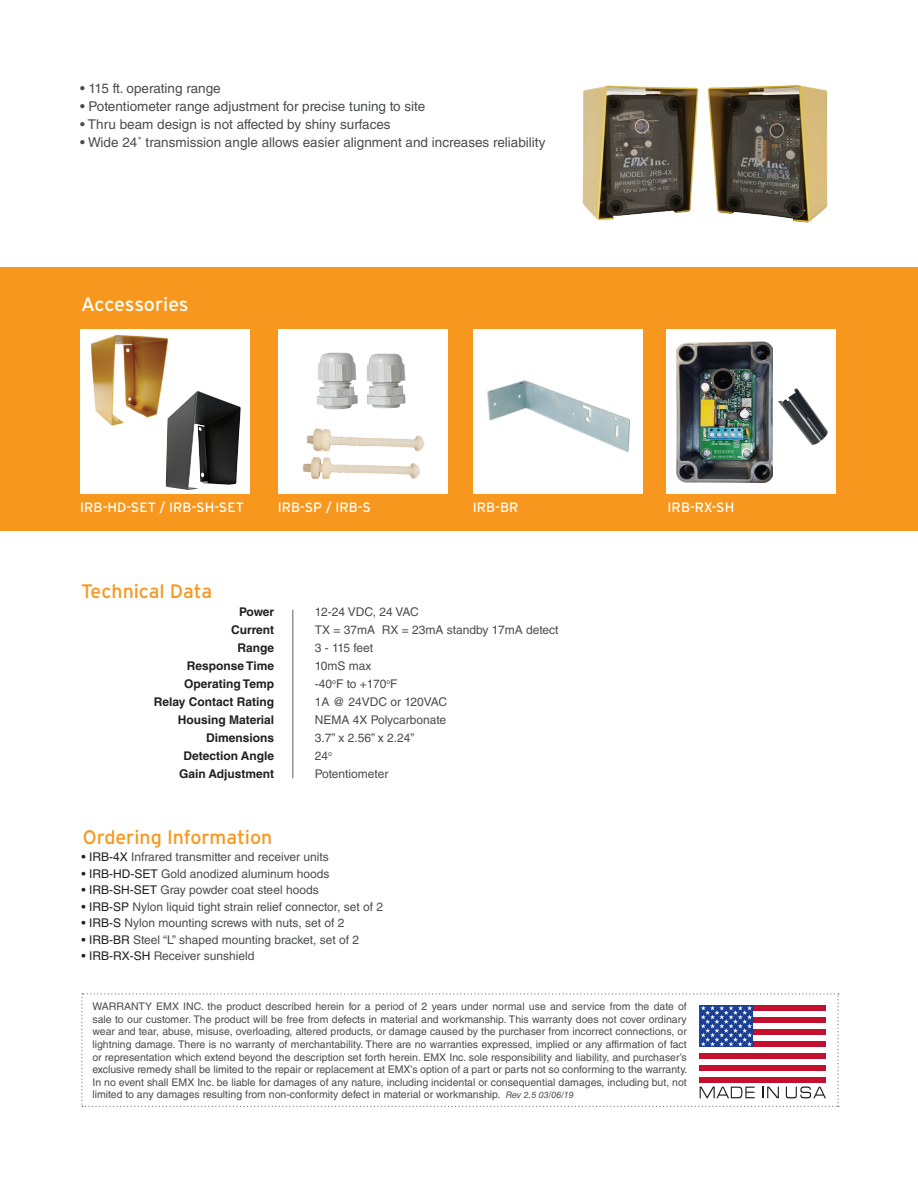
<style>
.page{position:relative;width:918px;height:1188px;background:#fff}
.page>*{position:absolute;margin:0;border:0;box-sizing:border-box;transform-origin:0 0}
.t1{font:19.5px "Interstate";color:#f7971d}
.t2{font:19.5px "Interstate";letter-spacing:-.01em;color:#fff}
.t3{font:13.5px "Helvetica LT Std";color:#4b4c4d}
.t4{font:13.5px "Interstate";color:#fff}
.t5{font:12px/18px "Helvetica LT Std";color:#4b4c4d}
.t6{font:700 12px/18px "Helvetica LT Std";color:#231f20;text-align:right}
.t7{font:10.5px/12.6px "Helvetica LT Std";color:#4b4c4d;text-align:justify}
.s1{color:#231f20}
.s2{font-style:italic;font-size:9px}
</style>
<div class="page">
<div style="left:0;top:267px;width:918px;height:264px;background:#f7971d"></div>
<svg style="left:81px;top:993px;width:758px;height:114px"></svg>
<img style="left:582px;top:85px;width:246px;height:138px">
<hr style="left:293px;top:610px;width:1px;height:168px;background:#5f5f62">
<div style="left:278px;top:330px;width:170px;height:164px;background:#fff"></div>
<div style="left:80px;top:329px;width:170px;height:165px;background:#fff"></div>
<img style="left:90px;top:335px;width:79px;height:91px">
<img style="left:473px;top:329px;width:170px;height:165px">
<div style="left:667px;top:329px;width:169px;height:165px;background:#fff"></div>
<img style="left:676px;top:341px;width:96px;height:141px">
<img style="left:166px;top:391px;width:75px;height:99px">
<img style="left:316px;top:352px;width:90px;height:58px">
<img style="left:302px;top:428px;width:123px;height:51px">
<img style="left:778px;top:388px;width:50px;height:57px">
<p class="t3" style="left:80px;top:80px;width:142px">• 115 ft. operating range</p>
<p class="t3" style="left:80px;top:98px;width:347px">• Potentiometer range adjustment for precise tuning to site</p>
<p class="t3" style="left:80px;top:116px;width:312px">• Thru beam design is not affected by shiny surfaces</p>
<p class="t3" style="left:80px;top:134px;width:467px">• Wide 24˚ transmission angle allows easier alignment and increases reliability</p>
<h1 class="t2" style="left:81px;top:293px;width:109px">Accessories</h1>
<p class="t4" style="left:80px;top:500px;width:165px">IRB-HD-SET / IRB-SH-SET</p>
<p class="t4" style="left:278px;top:500px;width:95px">IRB-SP / IRB-S</p>
<p class="t4" style="left:473px;top:500px;width:47px">IRB-BR</p>
<p class="t4" style="left:668px;top:500px;width:68px">IRB-RX-SH</p>
<h1 class="t1" style="left:81px;top:580px;width:133px">Technical Data</h1>
<p class="t6" style="left:154px;top:603px;width:122px">Power<br>Current<br>Range<br>Response Time<br>Operating Temp<br>Relay Contact Rating<br>Housing Material<br>Dimensions<br>Detection Angle<br>Gain Adjustment</p>
<p class="t5" style="left:315px;top:603px;width:245px">12-24 VDC, 24 VAC<br>TX = 37mA RX = 23mA standby 17mA detect<br>3 - 115 feet<br>10mS max<br>-40<sup>o</sup>F to +170<sup>o</sup>F<br>1A @ 24VDC or 120VAC<br>NEMA 4X Polycarbonate<br>3.7” x 2.56” x 2.24”<br>24<sup>o<br></sup>Potentiometer</p>
<h1 class="t1" style="left:83px;top:826px;width:191px">Ordering Information</h1>
<p class="t5" style="left:82px;top:848px;width:249px"><span class="s1">• IRB-4X</span> Infrared transmitter and receiver units</p>
<p class="t5" style="left:82px;top:865px;width:249px"><span class="s1">• IRB-HD-SET</span> Gold anodized aluminum hoods</p>
<p class="t5" style="left:82px;top:881px;width:239px"><span class="s1">• IRB-SH-SET</span> Gray powder coat steel hoods</p>
<p class="t5" style="left:82px;top:898px;width:303px"><span class="s1">• IRB-SP</span> Nylon liquid tight strain relief connector, set of 2</p>
<p class="t5" style="left:82px;top:914px;width:264px"><span class="s1">• IRB-S</span> Nylon mounting screws with nuts, set of 2</p>
<p class="t5" style="left:82px;top:931px;width:279px"><span class="s1">• IRB-BR</span> Steel “L” shaped mounting bracket, set of 2</p>
<p class="t5" style="left:82px;top:947px;width:175px"><span class="s1">• IRB-RX-SH</span> Receiver sunshield</p>
<p class="t7" style="left:92px;top:1000px;width:597px">WARRANTY EMX INC. the product described herein for a period of 2 years under normal use and service from the date of sale to our customer. The product will be free from defects in material and workmanship. This warranty does not cover ordinary wear and tear, abuse, misuse, overloading, altered products, or damage caused by the purchaser from incorrect connections, or lightning damage. There is no warranty of merchantability. There are no warranties expressed, implied or any affirmation of fact or representation which extend beyond the description set forth herein. EMX Inc. sole responsibility and liability, and purchaser’s exclusive remedy shall be limited to the repair or replacement at EMX’s option of a part or parts not so conforming to the warranty.<br>In no event shall EMX Inc. be liable for damages of any nature, including incidental or consequential damages, including but, not limited to any damages resulting from non-conformity defect in material or workmanship. <span class="s2">Rev 2.5 03/06/19</span></p>
</div>
